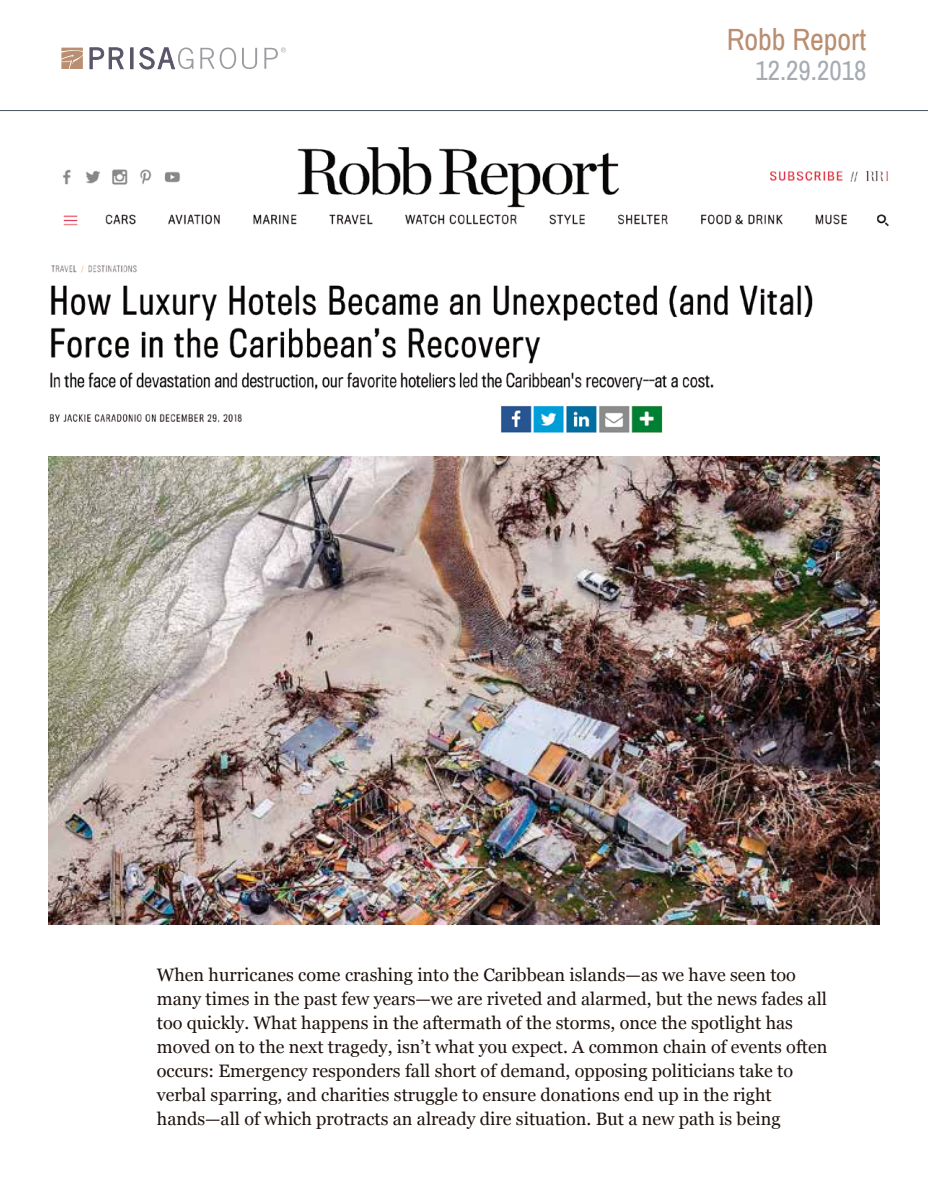
<style>
.page{position:relative;width:928px;height:1200px;background:#fff}
.page>*{position:absolute;margin:0;border:0;box-sizing:border-box;transform-origin:0 0}
.t1{font:30px "Archivo Narrow";color:#b98e71}
.t2{font:27px "Archivo Narrow";color:#a6abb2}
.t3{font:18px/24px "Georgia";color:#1e120d}
</style>
<div class="page">
<hr style="left:0;top:110px;width:927px;height:1px;background:#46505e">
<svg style="left:90px;top:47px;width:34px;height:22px"></svg>
<div style="left:130px;top:48px;width:3px;height:21px;border:1px solid #5b5569"></div>
<svg style="left:139px;top:47px;width:54px;height:22px"></svg>
<svg style="left:200px;top:48px;width:36px;height:21px"></svg>
<svg style="left:242px;top:48px;width:15px;height:21px"></svg>
<svg style="left:264px;top:47px;width:22px;height:22px"></svg>
<svg style="left:61px;top:48px;width:22px;height:21px"></svg>
<img style="left:49px;top:147px;width:840px;height:286px">
<img style="left:49px;top:456px;width:830px;height:468px">
<h1 class="t1" style="left:726px;top:21px;width:141px">Robb Report</h1>
<h2 class="t2" style="left:755px;top:54px;width:112px">12.29.2018</h2>
<p class="t3" style="left:157px;top:962px;width:672px">When hurricanes come crashing into the Caribbean islands—as we have seen too many times in the past few years—we are riveted and alarmed, but the news fades all too quickly. What happens in the aftermath of the storms, once the spotlight has moved on to the next tragedy, isn’t what you expect. A common chain of events often occurs: Emergency responders fall short of demand, opposing politicians take to verbal sparring, and charities struggle to ensure donations end up in the right hands—all of which protracts an already dire situation. But a new path is being</p>
</div>
